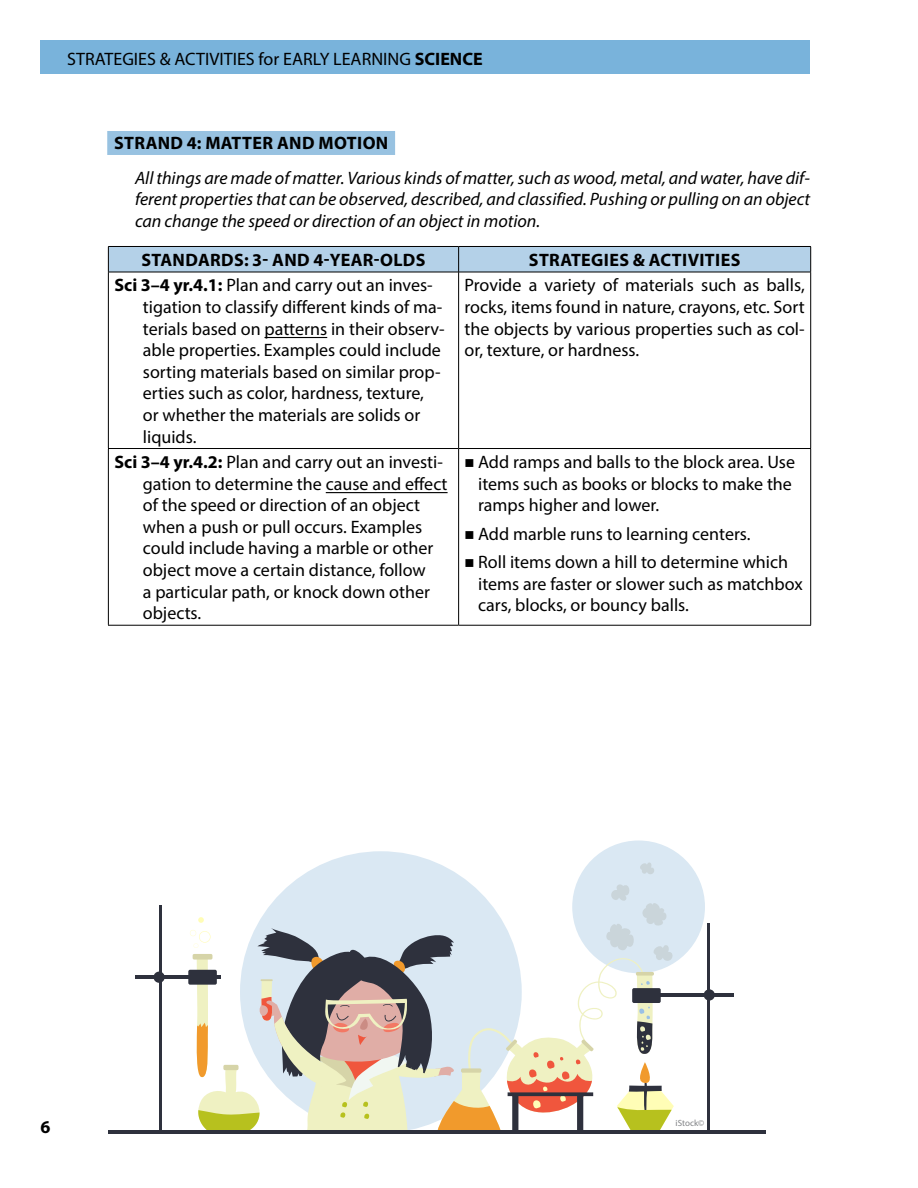
<style>
.page{position:relative;width:918px;height:1188px;background:#fff}
.page>*{position:absolute;margin:0;border:0;box-sizing:border-box;transform-origin:0 0}
.Ind{font:18px/21.6px "Myriad Pro";color:#000}
.VA__INTRO{font:italic 18px/21.6px "Myriad Pro";color:#000;text-align:justify}
.CELL_BT{font:18px/21.6px "Myriad Pro";color:#000;text-align:justify}
.THcentered{font:700 18px "Myriad Pro";letter-spacing:.02em;color:#000}
.VA__strandBAR{font:700 18px "Myriad Pro";letter-spacing:.02em;color:#000}
.t1{font:9px "Myriad Pro";color:#808285}
.s1{font-weight:700}
</style>
<div class="page">
<div style="left:40px;top:40px;width:770px;height:34px;background:#79b3db"></div>
<div style="left:107px;top:131px;width:288px;height:24px;background:#98c2e1"></div>
<hr style="left:108px;top:272px;width:351px;height:1px;background:#000">
<hr style="left:459px;top:272px;width:352px;height:1px;background:#000">
<svg style="left:108px;top:246px;width:703px;height:26px;background:#a8c4d9"></svg>
<hr style="left:108px;top:272px;width:1px;height:176px;background:#000">
<hr style="left:458px;top:272px;width:1px;height:176px;background:#000">
<hr style="left:810px;top:272px;width:1px;height:176px;background:#000">
<hr style="left:108px;top:448px;width:351px;height:1px;background:#000">
<hr style="left:108px;top:449px;width:1px;height:176px;background:#000">
<hr style="left:459px;top:448px;width:352px;height:1px;background:#000">
<hr style="left:458px;top:449px;width:1px;height:176px;background:#000">
<hr style="left:810px;top:449px;width:1px;height:176px;background:#000">
<hr style="left:108px;top:625px;width:351px;height:1px;background:#000">
<hr style="left:459px;top:625px;width:352px;height:1px;background:#000">
<hr style="left:265px;top:337px;width:62px;height:1px;background:#000">
<hr style="left:326px;top:492px;width:122px;height:1px;background:#000">
<div style="left:572px;top:840px;width:133px;height:133px;background:#dae8f3;border-radius:50%"></div>
<hr style="left:159px;top:906px;width:3px;height:225px;background:#2e313d">
<hr style="left:136px;top:975px;width:85px;height:4px;background:#2e313d">
<div style="left:154px;top:972px;width:11px;height:11px;background:#2e313d;border-radius:50%"></div>
<div style="left:188px;top:970px;width:29px;height:15px;background:#2e313d;border-radius:2px"></div>
<hr style="left:707px;top:924px;width:3px;height:210px;background:#2e313d">
<hr style="left:648px;top:993px;width:85px;height:4px;background:#2e313d">
<div style="left:704px;top:989px;width:11px;height:12px;background:#2e313d;border-radius:50%"></div>
<hr style="left:109px;top:1130px;width:657px;height:4px;background:#2e313d">
<svg style="left:190px;top:863px;width:484px;height:267px"></svg>
<p class="Ind" style="left:67px;top:47px;width:417px">STRATEGIES &amp; ACTIVITIES for EARLY LEARNING <span class="s1">SCIENCE</span></p>
<p class="VA__strandBAR" style="left:114px;top:131px;width:276px">STRAND 4: MATTER AND MOTION</p>
<p class="VA__INTRO" style="left:135px;top:166px;width:677px">All things are made of matter. Various kinds of matter, such as wood, metal, and water, have dif&shy;ferent properties that can be observed, described, and classified. Pushing or pulling on an object can change the speed or direction of an object in motion.</p>
<p class="THcentered" style="left:141px;top:248px;width:286px">STANDARDS: 3- AND 4-YEAR-OLDS</p>
<p class="THcentered" style="left:529px;top:248px;width:213px">STRATEGIES &amp; ACTIVITIES</p>
<p class="Ind" style="left:143px;top:274px;width:303px;text-indent:-28px"><span class="s1">Sci 3–4 yr.4.1:</span> Plan and carry out an inves&shy;tigation to classify different kinds of ma&shy;terials based on patterns in their observ&shy;able properties. Examples could include sorting materials based on similar prop&shy;erties such as color, hardness, texture,<br>or whether the materials are solids or liquids.</p>
<p class="CELL_BT" style="left:465px;top:274px;width:342px">Provide a variety of materials such as balls, rocks, items found in nature, crayons, etc. Sort the objects by various properties such as col&shy;or, texture, or hardness.</p>
<p class="Ind" style="left:143px;top:451px;width:306px;text-indent:-28px"><span class="s1">Sci 3–4 yr.4.2:</span> Plan and carry out an investi&shy;gation to determine the cause and effect of the speed or direction of an object when a push or pull occurs. Examples could include having a marble or other object move a certain distance, follow<br>a particular path, or knock down other objects.</p>
<p class="Ind" style="left:478px;top:451px;width:318px">Add ramps and balls to the block area. Use items such as books or blocks to make the ramps higher and lower.</p>
<p class="Ind" style="left:478px;top:522px;width:274px">Add marble runs to learning centers.</p>
<p class="Ind" style="left:478px;top:551px;width:326px">Roll items down a hill to determine which items are faster or slower such as matchbox cars, blocks, or bouncy balls.</p>
<p class="THcentered" style="left:40px;top:1115px;width:11px">6</p>
<p class="t1" style="left:676px;top:1117px;width:30px">iStock©</p>
</div>
